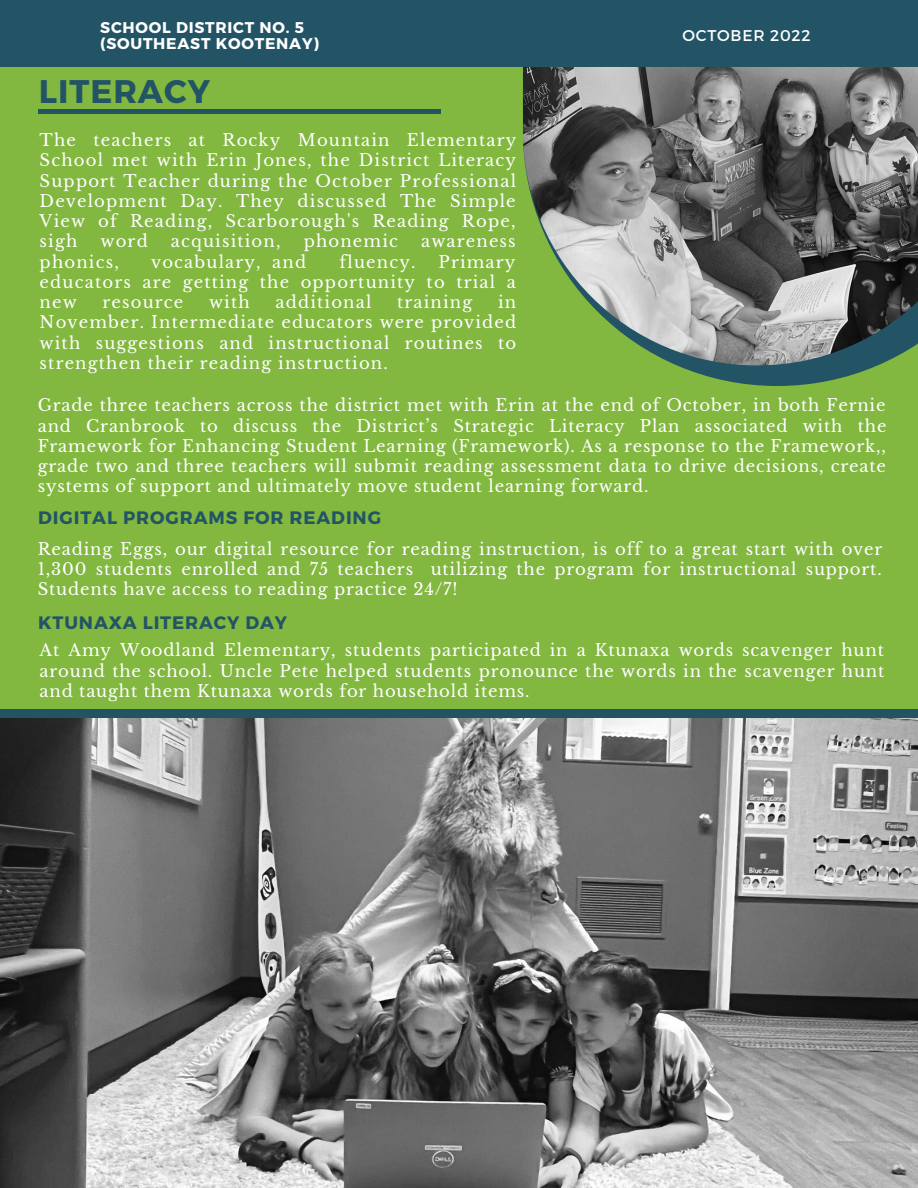
<style>
.page{position:relative;width:918px;height:1188px;background:#82b840}
.page>*{position:absolute;margin:0;border:0;box-sizing:border-box;transform-origin:0 0}
.t1{font:700 32.7px "Montserrat";letter-spacing:.03em;color:#235465}
.t2{font:700 18px "Montserrat";letter-spacing:.05em;color:#235465}
.t3{font:16.5px/20.2px "Libre Baskerville";letter-spacing:.07em;color:#fff;text-align:justify}
.t4{font:700 15.6px/15.9px "Montserrat";letter-spacing:.05em;color:#fff}
.t5{font:15.6px "Montserrat";letter-spacing:.05em;color:#fff}
</style>
<div class="page">
<hr style="left:38px;top:110px;width:402px;height:3px;background:#235465">
<svg style="left:676px;top:365px;width:202px;height:21px;fill:#235465"></svg>
<img style="left:523px;top:67px;width:395px;height:298px">
<div style="left:0;top:0;width:918px;height:67px;background:#235465"></div>
<div style="left:0;top:710px;width:918px;height:164px;background:#235465"></div>
<img style="left:0;top:719px;width:918px;height:469px">
<p class="t4" style="left:100px;top:19px;width:220px">SCHOOL DISTRICT NO. 5 (SOUTHEAST KOOTENAY)</p>
<h1 class="t1" style="left:39px;top:70px;width:173px">LITERACY</h1>
<p class="t5" style="left:683px;top:25px;width:130px">OCTOBER 2022</p>
<p class="t3" style="left:40px;top:130px;width:478px">The teachers at Rocky Mountain Elementary School met with Erin Jones, the District Literacy Support Teacher during the October Professional Development Day. They discussed The Simple View of Reading, Scarborough's Reading Rope, sigh</p>
<p class="t3" style="left:101px;top:232px;width:49px">word</p>
<p class="t3" style="left:171px;top:232px;width:111px">acquisition,</p>
<p class="t3" style="left:304px;top:232px;width:96px">phonemic</p>
<p class="t3" style="left:421px;top:232px;width:96px">awareness</p>
<p class="t3" style="left:40px;top:252px;width:81px">phonics,</p>
<p class="t3" style="left:151px;top:252px;width:157px">vocabulary, and</p>
<p class="t3" style="left:340px;top:252px;width:77px">fluency.</p>
<p class="t3" style="left:40px;top:252px;width:478px;text-indent:399px">Primary educators are getting the opportunity to trial a new</p>
<p class="t3" style="left:103px;top:292px;width:82px">resource</p>
<p class="t3" style="left:209px;top:292px;width:42px">with</p>
<p class="t3" style="left:276px;top:292px;width:97px">additional</p>
<p class="t3" style="left:397px;top:292px;width:77px">training</p>
<p class="t3" style="left:40px;top:292px;width:478px;text-indent:458px">in November. Intermediate educators were provided with suggestions and instructional routines to strengthen their reading instruction.</p>
<p class="t3" style="left:38px;top:395px;width:850px">Grade three teachers across the district met with Erin at the end of October, in both Fernie and Cranbrook to discuss the District’s Strategic Literacy Plan associated with the Framework for Enhancing Student Learning (Framework). As a response to the Framework,, grade two and three teachers will submit reading assessment data to drive decisions, create systems of support and ultimately move student learning forward.</p>
<p class="t2" style="left:38px;top:506px;width:344px">DIGITAL PROGRAMS FOR READING</p>
<p class="t3" style="left:38px;top:539px;width:846px">Reading Eggs, our digital resource for reading instruction, is off to a great start with over 1,300 students enrolled and 75 teachers utilizing the program for instructional support.<br>Students have access to reading practice 24/7!</p>
<p class="t2" style="left:38px;top:611px;width:251px">KTUNAXA LITERACY DAY</p>
<p class="t3" style="left:40px;top:641px;width:846px">At Amy Woodland Elementary, students participated in a Ktunaxa words scavenger hunt around the school. Uncle Pete helped students pronounce the words in the scavenger hunt and taught them Ktunaxa words for household items.</p>
</div>
